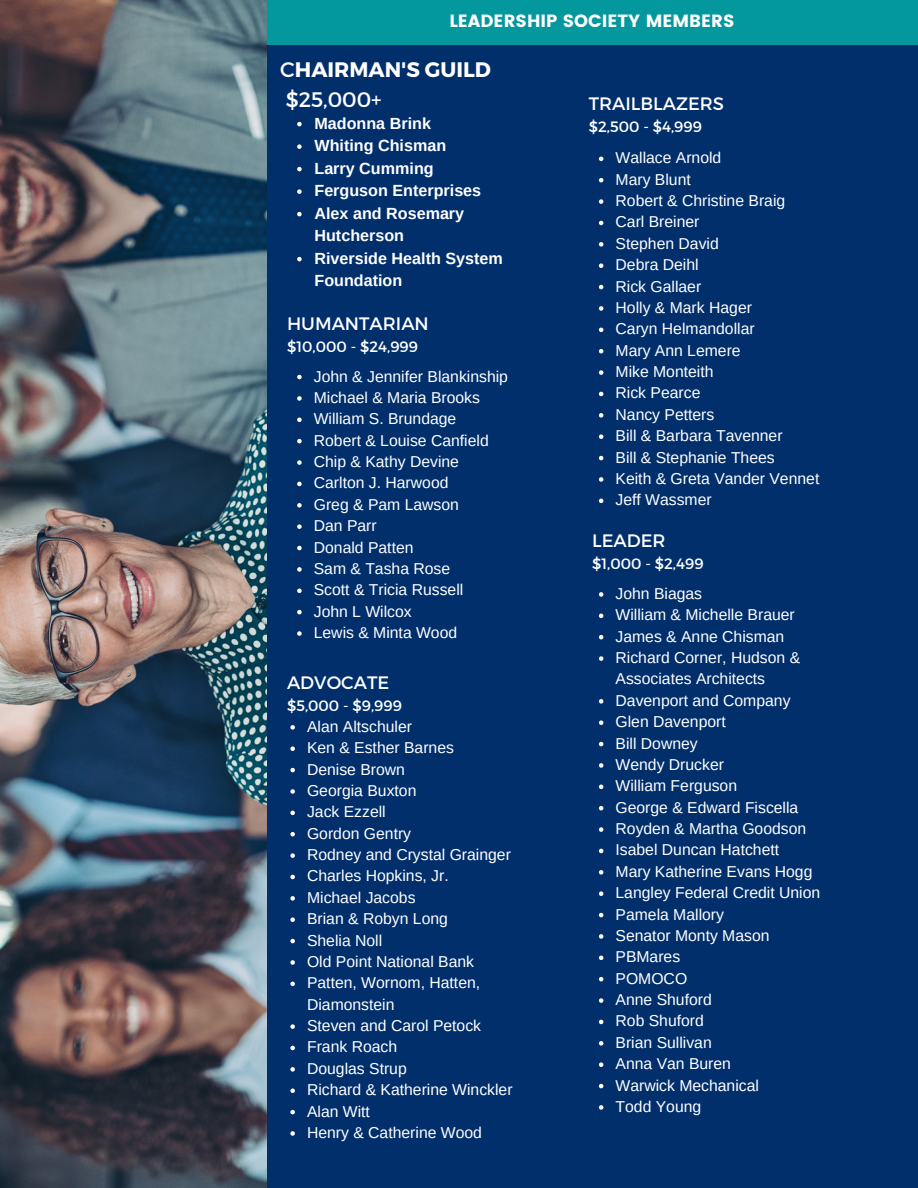
<style>
.page{position:relative;width:918px;height:1188px;background:#002f6c}
.page>*{position:absolute;margin:0;border:0;box-sizing:border-box;transform-origin:0 0}
.t1{font:700 21px/29.2px "Montserrat";color:#fff}
.t2{font:18px "Montserrat";color:#fff}
.t3{font:17.7px "Poppins";color:#fff}
.t4{font:700 16.2px/22.5px "Arimo";color:#fff}
.t5{font:15.75px/21.3px "Arimo";color:#fff}
.t6{font:15px "Montserrat";color:#fff}
.s1{font-weight:400}
</style>
<div class="page">
<div style="left:267px;top:0;width:651px;height:45px;background:#03989e"></div>
<svg style="left:297px;top:375px;width:5px;height:4px"></svg>
<svg style="left:297px;top:396px;width:5px;height:5px"></svg>
<svg style="left:297px;top:418px;width:5px;height:4px"></svg>
<svg style="left:297px;top:439px;width:5px;height:4px"></svg>
<svg style="left:297px;top:460px;width:5px;height:5px"></svg>
<svg style="left:297px;top:482px;width:5px;height:4px"></svg>
<svg style="left:297px;top:503px;width:5px;height:5px"></svg>
<svg style="left:297px;top:524px;width:5px;height:5px"></svg>
<svg style="left:297px;top:546px;width:5px;height:4px"></svg>
<svg style="left:297px;top:567px;width:5px;height:5px"></svg>
<svg style="left:297px;top:589px;width:5px;height:4px"></svg>
<svg style="left:297px;top:610px;width:5px;height:4px"></svg>
<svg style="left:297px;top:631px;width:5px;height:5px"></svg>
<svg style="left:599px;top:157px;width:4px;height:4px"></svg>
<svg style="left:599px;top:178px;width:4px;height:4px"></svg>
<svg style="left:599px;top:199px;width:4px;height:5px"></svg>
<svg style="left:599px;top:221px;width:4px;height:4px"></svg>
<svg style="left:599px;top:242px;width:4px;height:5px"></svg>
<svg style="left:599px;top:263px;width:4px;height:5px"></svg>
<svg style="left:599px;top:285px;width:4px;height:4px"></svg>
<svg style="left:599px;top:306px;width:4px;height:5px"></svg>
<svg style="left:599px;top:328px;width:4px;height:4px"></svg>
<svg style="left:599px;top:349px;width:4px;height:4px"></svg>
<svg style="left:599px;top:370px;width:4px;height:5px"></svg>
<svg style="left:599px;top:392px;width:4px;height:4px"></svg>
<svg style="left:599px;top:413px;width:4px;height:5px"></svg>
<svg style="left:599px;top:434px;width:4px;height:5px"></svg>
<svg style="left:599px;top:456px;width:4px;height:4px"></svg>
<svg style="left:599px;top:477px;width:4px;height:5px"></svg>
<svg style="left:599px;top:499px;width:4px;height:4px"></svg>
<svg style="left:290px;top:725px;width:5px;height:5px"></svg>
<svg style="left:290px;top:746px;width:5px;height:5px"></svg>
<svg style="left:290px;top:768px;width:5px;height:4px"></svg>
<svg style="left:290px;top:789px;width:5px;height:5px"></svg>
<svg style="left:290px;top:811px;width:5px;height:4px"></svg>
<svg style="left:290px;top:832px;width:5px;height:4px"></svg>
<svg style="left:290px;top:853px;width:5px;height:5px"></svg>
<svg style="left:290px;top:875px;width:5px;height:4px"></svg>
<svg style="left:290px;top:896px;width:5px;height:5px"></svg>
<svg style="left:290px;top:917px;width:5px;height:5px"></svg>
<svg style="left:290px;top:939px;width:5px;height:4px"></svg>
<svg style="left:290px;top:960px;width:5px;height:5px"></svg>
<svg style="left:290px;top:982px;width:5px;height:4px"></svg>
<svg style="left:290px;top:1024px;width:5px;height:5px"></svg>
<svg style="left:290px;top:1046px;width:5px;height:4px"></svg>
<svg style="left:290px;top:1067px;width:5px;height:5px"></svg>
<svg style="left:290px;top:1088px;width:5px;height:5px"></svg>
<svg style="left:290px;top:1110px;width:5px;height:4px"></svg>
<svg style="left:290px;top:1131px;width:5px;height:5px"></svg>
<img style="left:0;top:0;width:266px;height:1188px">
<svg style="left:297px;top:122px;width:5px;height:4px"></svg>
<svg style="left:297px;top:144px;width:5px;height:5px"></svg>
<svg style="left:297px;top:167px;width:5px;height:4px"></svg>
<svg style="left:297px;top:189px;width:5px;height:5px"></svg>
<svg style="left:297px;top:212px;width:5px;height:4px"></svg>
<svg style="left:297px;top:257px;width:5px;height:4px"></svg>
<svg style="left:599px;top:592px;width:4px;height:5px"></svg>
<svg style="left:599px;top:614px;width:4px;height:4px"></svg>
<svg style="left:599px;top:635px;width:4px;height:4px"></svg>
<svg style="left:599px;top:656px;width:4px;height:5px"></svg>
<svg style="left:599px;top:699px;width:4px;height:5px"></svg>
<svg style="left:599px;top:720px;width:4px;height:5px"></svg>
<svg style="left:599px;top:742px;width:4px;height:4px"></svg>
<svg style="left:599px;top:763px;width:4px;height:5px"></svg>
<svg style="left:599px;top:785px;width:4px;height:4px"></svg>
<svg style="left:599px;top:806px;width:4px;height:4px"></svg>
<svg style="left:599px;top:827px;width:4px;height:5px"></svg>
<svg style="left:599px;top:849px;width:4px;height:4px"></svg>
<svg style="left:599px;top:870px;width:4px;height:5px"></svg>
<svg style="left:599px;top:891px;width:4px;height:5px"></svg>
<svg style="left:599px;top:913px;width:4px;height:4px"></svg>
<svg style="left:599px;top:934px;width:4px;height:5px"></svg>
<svg style="left:599px;top:956px;width:4px;height:4px"></svg>
<svg style="left:599px;top:977px;width:4px;height:4px"></svg>
<svg style="left:599px;top:998px;width:4px;height:5px"></svg>
<svg style="left:599px;top:1020px;width:4px;height:4px"></svg>
<svg style="left:599px;top:1041px;width:4px;height:5px"></svg>
<svg style="left:599px;top:1062px;width:4px;height:5px"></svg>
<svg style="left:599px;top:1084px;width:4px;height:4px"></svg>
<svg style="left:599px;top:1105px;width:4px;height:5px"></svg>
<p class="t3" style="left:449px;top:10px;width:287px">LEADERSHIP SOCIETY MEMBERS</p>
<h1 class="t1" style="left:280px;top:54px;width:212px"><span class="s1">C</span>HAIRMAN'S GUILD <span class="s1">$25,000+</span></h1>
<p class="t4" style="left:314px;top:112px;width:190px">Madonna Brink<br>Whiting Chisman<br>Larry Cumming<br>Ferguson Enterprises<br>Alex and Rosemary<br>Hutcherson<br>Riverside Health System<br>Foundation</p>
<p class="t2" style="left:287px;top:311px;width:143px">HUMANTARIAN</p>
<p class="t6" style="left:287px;top:337px;width:133px">$10,000 - $24,999</p>
<p class="t5" style="left:314px;top:365px;width:196px">John &amp; Jennifer Blankinship<br>Michael &amp; Maria Brooks<br>William S. Brundage<br>Robert &amp; Louise Canfield<br>Chip &amp; Kathy Devine<br>Carlton J. Harwood<br>Greg &amp; Pam Lawson<br>Dan Parr<br>Donald Patten<br>Sam &amp; Tasha Rose<br>Scott &amp; Tricia Russell<br>John L Wilcox<br>Lewis &amp; Minta Wood</p>
<p class="t2" style="left:287px;top:671px;width:104px">ADVOCATE</p>
<p class="t6" style="left:287px;top:696px;width:116px">$5,000 - $9,999</p>
<p class="t5" style="left:307px;top:716px;width:207px">Alan Altschuler<br>Ken &amp; Esther Barnes<br>Denise Brown<br>Georgia Buxton<br>Jack Ezzell<br>Gordon Gentry<br>Rodney and Crystal Grainger<br>Charles Hopkins, Jr.<br>Michael Jacobs<br>Brian &amp; Robyn Long<br>Shelia Noll<br>Old Point National Bank<br>Patten, Wornom, Hatten,<br>Diamonstein<br>Steven and Carol Petock<br>Frank Roach<br>Douglas Strup<br>Richard &amp; Katherine Winckler<br>Alan Witt<br>Henry &amp; Catherine Wood</p>
<p class="t2" style="left:589px;top:92px;width:137px">TRAILBLAZERS</p>
<p class="t6" style="left:589px;top:117px;width:115px">$2,500 - $4,999</p>
<p class="t5" style="left:616px;top:147px;width:205px">Wallace Arnold<br>Mary Blunt<br>Robert &amp; Christine Braig<br>Carl Breiner<br>Stephen David<br>Debra Deihl<br>Rick Gallaer<br>Holly &amp; Mark Hager<br>Caryn Helmandollar<br>Mary Ann Lemere<br>Mike Monteith<br>Rick Pearce<br>Nancy Petters<br>Bill &amp; Barbara Tavenner<br>Bill &amp; Stephanie Thees<br>Keith &amp; Greta Vander Vennet<br>Jeff Wassmer</p>
<p class="t2" style="left:592px;top:529px;width:75px">LEADER</p>
<p class="t6" style="left:592px;top:554px;width:113px">$1,000 - $2,499</p>
<p class="t5" style="left:616px;top:583px;width:206px">John Biagas<br>William &amp; Michelle Brauer<br>James &amp; Anne Chisman<br>Richard Corner, Hudson &amp;<br>Associates Architects<br>Davenport and Company<br>Glen Davenport<br>Bill Downey<br>Wendy Drucker<br>William Ferguson<br>George &amp; Edward Fiscella<br>Royden &amp; Martha Goodson<br>Isabel Duncan Hatchett<br>Mary Katherine Evans Hogg<br>Langley Federal Credit Union<br>Pamela Mallory<br>Senator Monty Mason<br>PBMares<br>POMOCO<br>Anne Shuford<br>Rob Shuford<br>Brian Sullivan<br>Anna Van Buren<br>Warwick Mechanical<br>Todd Young</p>
</div>
